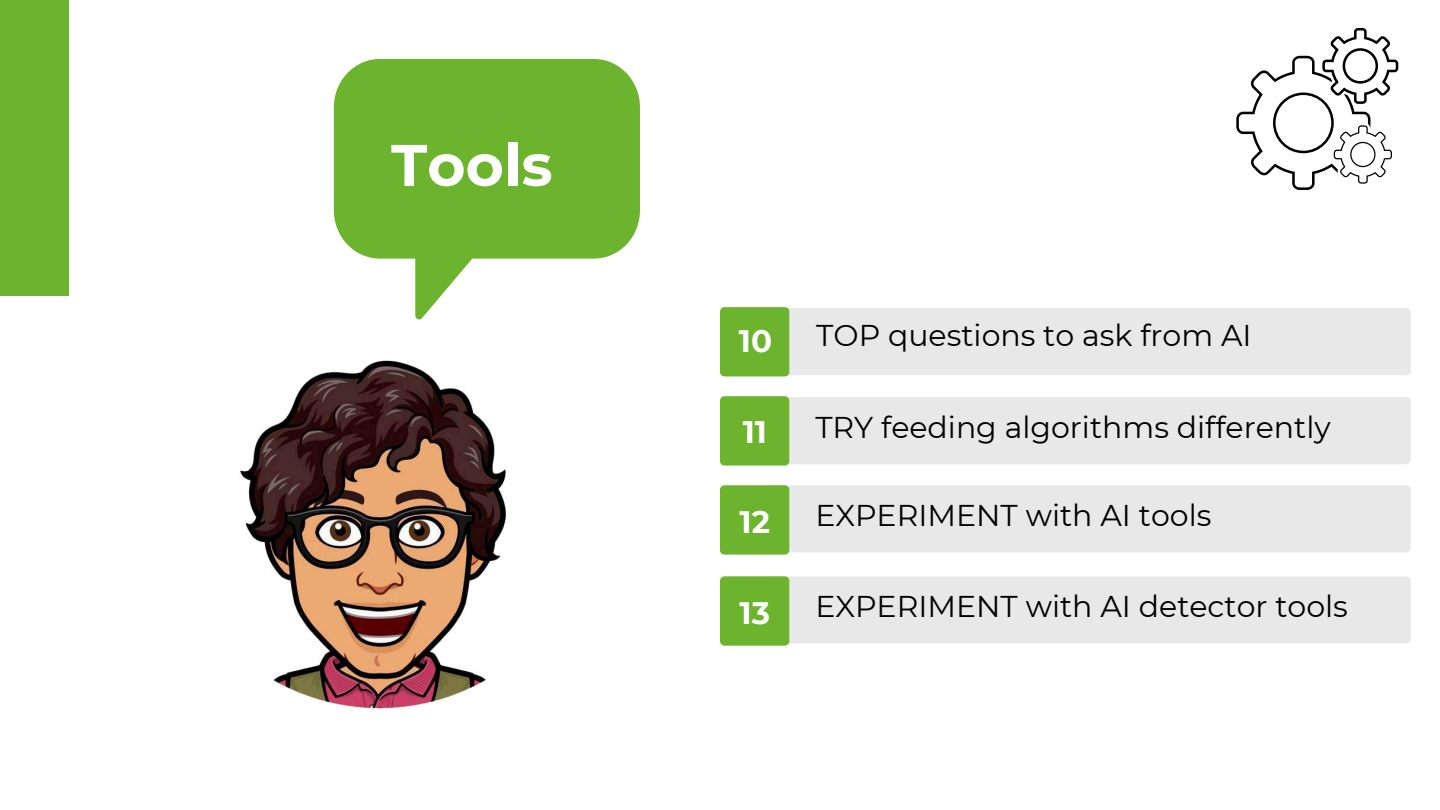
<style>
.page{position:relative;width:1440px;height:810px;background:#fff}
.page>*{position:absolute;margin:0;border:0;box-sizing:border-box;transform-origin:0 0}
.t1{font:700 58.5px "Montserrat";color:#fff}
.t2{font:700 31px "Montserrat";color:#fff}
.t3{font:30px "Montserrat";color:#000}
</style>
<div class="page">
<div style="left:765px;top:308px;width:646px;height:67px;background:#e8e8e8;border-radius:4px"></div>
<div style="left:765px;top:485px;width:646px;height:67px;background:#e8e8e8;border-radius:4px"></div>
<div style="left:765px;top:397px;width:646px;height:67px;background:#e8e8e8;border-radius:4px"></div>
<div style="left:720px;top:307px;width:69px;height:69px;background:#6cb42d;border-radius:5px"></div>
<div style="left:720px;top:485px;width:69px;height:70px;background:#6cb42d;border-radius:5px"></div>
<div style="left:720px;top:396px;width:69px;height:70px;background:#6cb42d;border-radius:5px"></div>
<div style="left:0;top:0;width:69px;height:296px;background:#6cb42d"></div>
<div style="left:765px;top:576px;width:646px;height:67px;background:#e8e8e8;border-radius:4px"></div>
<div style="left:720px;top:576px;width:69px;height:70px;background:#6cb42d;border-radius:5px"></div>
<svg style="left:1236px;top:28px;width:162px;height:162px"></svg>
<img style="left:240px;top:360px;width:267px;height:349px">
<svg style="left:334px;top:59px;width:306px;height:261px;fill:#6cb42d"></svg>
<h1 class="t1" style="left:391px;top:129px;width:163px">Tools</h1>
<p class="t2" style="left:739px;top:322px;width:35px">10</p>
<p class="t2" style="left:743px;top:413px;width:26px">11</p>
<p class="t2" style="left:740px;top:503px;width:32px">12</p>
<p class="t3" style="left:816px;top:317px;width:437px">TOP questions to ask from AI</p>
<p class="t3" style="left:815px;top:409px;width:517px">TRY feeding algorithms differently</p>
<p class="t3" style="left:815px;top:497px;width:398px">EXPERIMENT with AI tools</p>
<p class="t2" style="left:740px;top:594px;width:32px">13</p>
<p class="t3" style="left:815px;top:588px;width:534px">EXPERIMENT with AI detector tools</p>
</div>
